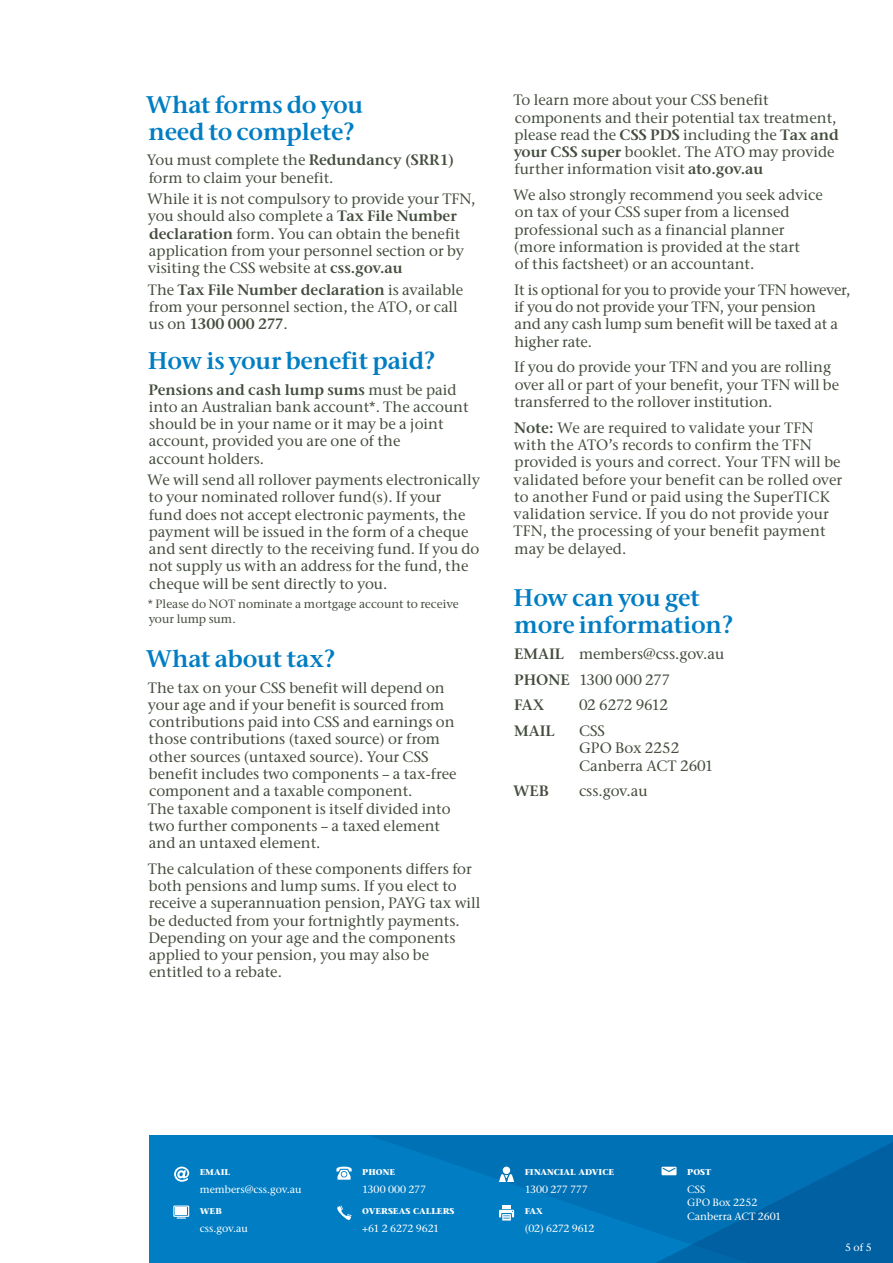
<style>
.page{position:relative;width:893px;height:1263px;background:#fff}
.page>*{position:absolute;margin:0;border:0;box-sizing:border-box;transform-origin:0 0}
._04_Blue_Subhead{font:24px/27px "Stone Serif ITC Semi";letter-spacing:-.01em;color:#007dc3}
._03_Body{font:500 15px/17.2px "Stone Serif ITC";color:#444d3e}
._03_Body-2{font:15px "Stone Serif ITC Semi";color:#444d3e}
._03_Body-3{font:500 15px "Stone Serif ITC";letter-spacing:-.035em;color:#444d3e}
.t1{font:500 12px/15px "Stone Serif ITC";color:#444d3e}
.CSC_-_Contacts{font:500 10.5px/13.5px "Stone Serif ITC";color:#fff}
.CSC_-_Contacts-2{font:500 10.5px "Stone Serif ITC";letter-spacing:-.035em;color:#fff}
.CSC_-_Contacts-3{font:500 10.5px "Stone Serif ITC";letter-spacing:-.025em;color:#fff}
.CSC_-_Contact_Headin{font:700 8.4px "Stone Serif ITC";color:#fff}
.s1{font-family:"Stone Serif ITC Semi";font-weight:400}
</style>
<div class="page">
<div style="left:149px;top:1135px;width:744px;height:128px;background:#007dc3"></div>
<svg style="left:372px;top:1136px;width:258px;height:87px;fill:#0071b4"></svg>
<svg style="left:174px;top:1166px;width:15px;height:16px"></svg>
<svg style="left:173px;top:1205px;width:16px;height:13px"></svg>
<div style="left:175px;top:1207px;width:12px;height:8px;background:#fff"></div>
<svg style="left:336px;top:1166px;width:16px;height:14px"></svg>
<svg style="left:630px;top:1136px;width:263px;height:127px"></svg>
<svg style="left:499px;top:1205px;width:15px;height:15px"></svg>
<svg style="left:337px;top:1205px;width:15px;height:15px"></svg>
<div style="left:503px;top:1166px;width:7px;height:8px;background:#fff;border-radius:50%"></div>
<svg style="left:499px;top:1174px;width:15px;height:8px"></svg>
<p class="_04_Blue_Subhead" style="left:146px;top:90px;width:219px">What forms do you need to complete?</p>
<p class="_03_Body" style="left:147px;top:151px;width:309px">You must complete the <span class="s1">Redundancy (SRR1) </span>form to claim your benefit.</p>
<p class="_03_Body" style="left:147px;top:190px;width:330px">While it is not compulsory to provide your TFN, you should also complete a <span class="s1">Tax File Number declaration</span> form. You can obtain the benefit application from your personnel section or by visiting the CSS website at <span class="s1">css.gov.au</span></p>
<p class="_03_Body" style="left:148px;top:281px;width:317px">The <span class="s1">Tax File Number declaration</span> is available from your personnel section, the ATO, or call us on <span class="s1">1300 000 277</span>.</p>
<p class="_04_Blue_Subhead" style="left:148px;top:347px;width:289px">How is your benefit paid?</p>
<p class="_03_Body" style="left:148px;top:381px;width:322px"><span class="s1">Pensions and cash lump sums</span> must be paid into an Australian bank account*. The account should be in your name or it may be a joint account, provided you are one of the<br>account holders.</p>
<p class="_03_Body" style="left:147px;top:471px;width:334px">We will send all rollover payments electronically to your nominated rollover fund(s). If your<br>fund does not accept electronic payments, the payment will be issued in the form of a cheque and sent directly to the receiving fund. If you do not supply us with an address for the fund, the cheque will be sent directly to you.</p>
<p class="t1" style="left:148px;top:596px;width:312px">* Please do NOT nominate a mortgage account to receive your lump sum.</p>
<p class="_04_Blue_Subhead" style="left:146px;top:645px;width:191px">What about tax?</p>
<p class="_03_Body" style="left:148px;top:679px;width:310px">The tax on your CSS benefit will depend on your age and if your benefit is sourced from contributions paid into CSS and earnings on those contributions (taxed source) or from other sources (untaxed source). Your CSS benefit includes two components – a tax-free component and a taxable component.<br>The taxable component is itself divided into two further components – a taxed element and an untaxed element.</p>
<p class="_03_Body" style="left:148px;top:860px;width:334px">The calculation of these components differs for both pensions and lump sums. If you elect to receive a superannuation pension, PAYG tax will be deducted from your fortnightly payments.<br>Depending on your age and the components applied to your pension, you may also be entitled to a rebate.</p>
<p class="_03_Body" style="left:514px;top:92px;width:327px">To learn more about your CSS benefit components and their potential tax treatment, please read the <span class="s1">CSS PDS</span> including the <span class="s1">Tax and your CSS super</span> booklet. The ATO may provide further information visit <span class="s1">ato.gov.au</span></p>
<p class="_03_Body" style="left:513px;top:186px;width:311px">We also strongly recommend you seek advice on tax of your CSS super from a licensed professional such as a financial planner (more information is provided at the start<br>of this factsheet) or an accountant.</p>
<p class="_03_Body" style="left:514px;top:281px;width:338px">It is optional for you to provide your TFN however, if you do not provide your TFN, your pension<br>and any cash lump sum benefit will be taxed at a higher rate.</p>
<p class="_03_Body" style="left:514px;top:359px;width:327px">If you do provide your TFN and you are rolling over all or part of your benefit, your TFN will be transferred to the rollover institution.</p>
<p class="_03_Body" style="left:514px;top:419px;width:330px"><span class="s1">Note:</span> We are required to validate your TFN with the ATO’s records to confirm the TFN provided is yours and correct. Your TFN will be validated before your benefit can be rolled over to another Fund or paid using the SuperTICK validation service. If you do not provide your TFN, the processing of your benefit payment may be delayed.</p>
<p class="_04_Blue_Subhead" style="left:514px;top:584px;width:221px">How can you get more information?</p>
<p class="_03_Body" style="left:514px;top:645px;width:212px"><span class="s1">EMAIL</span> members@css.gov.au</p>
<p class="_03_Body" style="left:514px;top:671px;width:157px"><span class="s1">PHONE</span> 1300 000 277</p>
<p class="_03_Body-2" style="left:514px;top:696px;width:32px">FAX</p>
<p class="_03_Body-3" style="left:579px;top:696px;width:91px">02 6272 9612</p>
<p class="_03_Body-2" style="left:514px;top:721px;width:42px">MAIL</p>
<p class="_03_Body" style="left:579px;top:722px;width:136px">CSS<br>GPO Box 2252<br>Canberra ACT 2601</p>
<p class="_03_Body-2" style="left:513px;top:782px;width:37px">WEB</p>
<p class="_03_Body" style="left:579px;top:782px;width:70px">css.gov.au</p>
<p class="CSC_-_Contact_Headin" style="left:200px;top:1166px;width:32px">EMAIL</p>
<p class="CSC_-_Contacts" style="left:200px;top:1182px;width:103px">members@css.gov.au</p>
<p class="CSC_-_Contact_Headin" style="left:200px;top:1206px;width:23px">WEB</p>
<p class="CSC_-_Contacts" style="left:200px;top:1222px;width:50px">css.gov.au</p>
<p class="CSC_-_Contact_Headin" style="left:362px;top:1166px;width:34px">PHONE</p>
<p class="CSC_-_Contacts" style="left:362px;top:1182px;width:65px">1300 000 277</p>
<p class="CSC_-_Contact_Headin" style="left:362px;top:1206px;width:94px">OVERSEAS CALLERS</p>
<p class="CSC_-_Contacts-2" style="left:362px;top:1222px;width:78px">+61 2 6272 9621</p>
<p class="CSC_-_Contact_Headin" style="left:525px;top:1166px;width:91px">FINANCIAL ADVICE</p>
<p class="CSC_-_Contacts-3" style="left:525px;top:1182px;width:64px">1300 277 777</p>
<p class="CSC_-_Contact_Headin" style="left:525px;top:1206px;width:20px">FAX</p>
<p class="CSC_-_Contacts-2" style="left:525px;top:1222px;width:71px">(02) 6272 9612</p>
<p class="CSC_-_Contact_Headin" style="left:687px;top:1166px;width:26px">POST</p>
<p class="CSC_-_Contacts" style="left:687px;top:1182px;width:96px">CSS<br>GPO Box 2252<br>Canberra ACT 2601</p>
<p class="CSC_-_Contacts" style="left:845px;top:1241px;width:28px">5 of 5</p>
</div>
